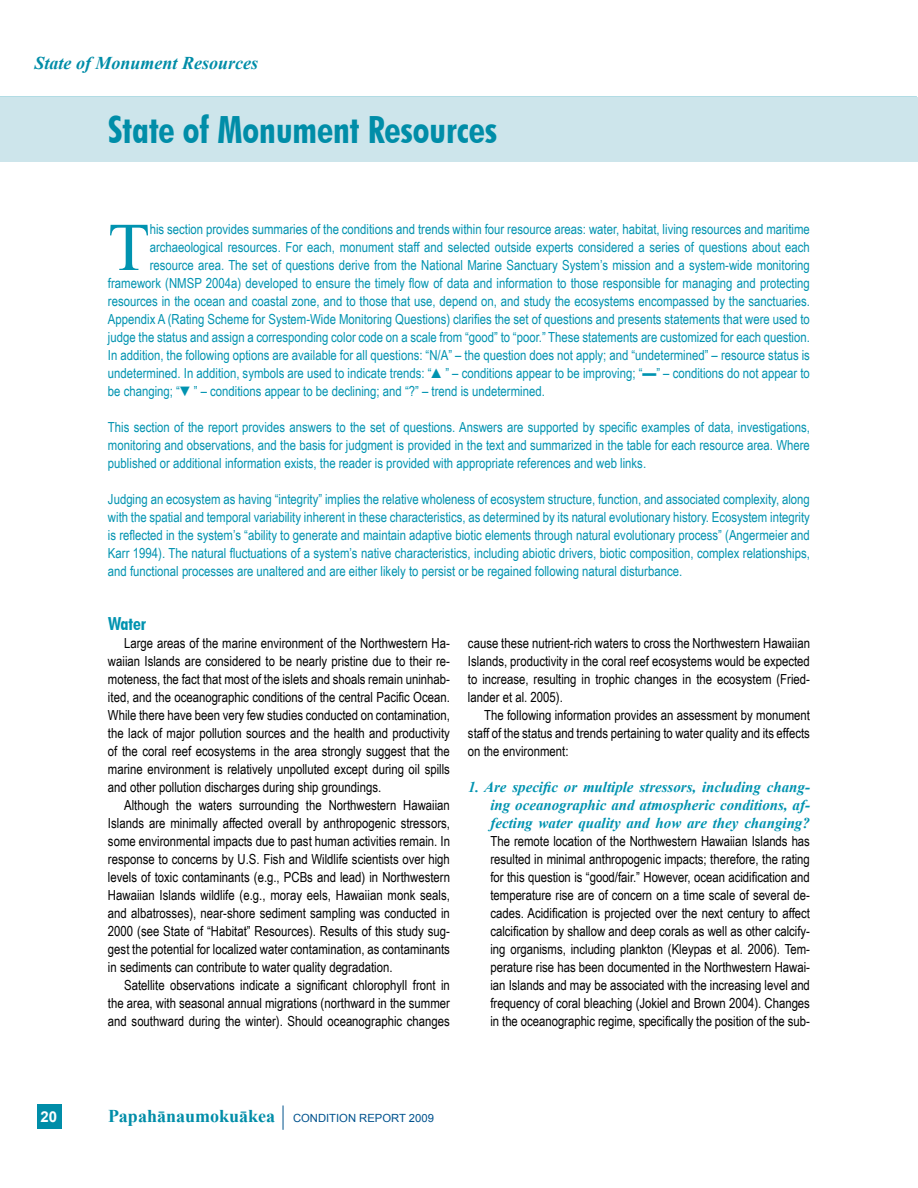
<style>
.page{position:relative;width:918px;height:1188px;background:#fff}
.page>*{position:absolute;margin:0;border:0;box-sizing:border-box;transform-origin:0 0}
.t1{font:68.25px "Times New Roman";color:#0093b0}
.t2{font:700 condensed 37.5px "Futura BT";color:#008da8}
.t3{font:italic 700 18px "Times New Roman";color:#008da8}
.t4{font:700 condensed 18px "Futura BT";color:#0093b0}
.t5{font:italic 700 15px/18px "Times New Roman";color:#0093b0;text-align:justify}
.t6{font:700 15px "Arial";color:#fff}
.t7{font:13.8px/18px "Arial Narrow";color:#000;text-align:justify}
.t8{font:13.8px/18px "Arial Narrow";color:#0093b0;text-align:justify}
.t9{font:11.25px "Arial";color:#00538e}
.s1{font-family:"Times New Roman";font-weight:700;font-size:18px;color:#008da8}
</style>
<div class="page">
<hr style="left:0;top:97px;width:917px;height:1px;background:#008da8">
<div style="left:37px;top:1105px;width:24px;height:24px;background:#008da8"></div>
<svg style="left:283px;top:1106px;width:1px;height:24px"></svg>
<div style="left:0;top:98px;width:918px;height:64px;background:#cde5eb"></div>
<h3 class="t3" style="left:35px;top:50px;width:225px">State of Monument Resources</h3>
<h2 class="t2" style="left:108px;top:107px;width:391px">State of Monument Resources</h2>
<h1 class="t1" style="left:108px;top:201px;width:43px">T</h1>
<p class="t8" style="left:150px;top:220px;width:662px">his section provides summaries of the conditions and trends within four resource areas: water, habitat, living resources and maritime</p>
<p class="t8" style="left:150px;top:238px;width:662px">archaeological resources. For each, monument staff and selected outside experts considered a series of questions about each</p>
<p class="t8" style="left:150px;top:256px;width:662px">resource area. The set of questions derive from the National Marine Sanctuary System’s mission and a system-wide monitoring</p>
<p class="t8" style="left:108px;top:274px;width:703px">framework (NMSP 2004a) developed to ensure the timely flow of data and information to those responsible for managing and protecting</p>
<p class="t8" style="left:108px;top:292px;width:703px">resources in the ocean and coastal zone, and to those that use, depend on, and study the ecosystems encompassed by the sanctuaries.</p>
<p class="t8" style="left:108px;top:310px;width:703px">Appendix A (Rating Scheme for System-Wide Monitoring Questions) clarifies the set of questions and presents statements that were used to</p>
<p class="t8" style="left:108px;top:328px;width:703px">judge the status and assign a corresponding color code on a scale from “good” to “poor.” These statements are customized for each question.</p>
<p class="t8" style="left:108px;top:346px;width:703px">In addition, the following options are available for all questions: “N/A” – the question does not apply; and “undetermined” – resource status is</p>
<p class="t8" style="left:108px;top:364px;width:703px">undetermined. In addition, symbols are used to indicate trends: “▲” – conditions appear to be improving; “▬” – conditions do not appear to</p>
<p class="t8" style="left:108px;top:382px;width:438px">be changing; “▼” – conditions appear to be declining; and “?” – trend is undetermined.</p>
<p class="t8" style="left:108px;top:418px;width:703px">This section of the report provides answers to the set of questions. Answers are supported by specific examples of data, investigations, monitoring and observations, and the basis for judgment is provided in the text and summarized in the table for each resource area. Where published or additional information exists, the reader is provided with appropriate references and web links.</p>
<p class="t8" style="left:108px;top:490px;width:704px">Judging an ecosystem as having “integrity” implies the relative wholeness of ecosystem structure, function, and associated complexity, along with the spatial and temporal variability inherent in these characteristics, as determined by its natural evolutionary history. Ecosystem integrity is reflected in the system’s “ability to generate and maintain adaptive biotic elements through natural evolutionary process” (Angermeier and Karr 1994). The natural fluctuations of a system’s native characteristics, including abiotic drivers, biotic composition, complex relationships, and functional processes are unaltered and are either likely to persist or be regained following natural disturbance.</p>
<h3 class="t4" style="left:108px;top:613px;width:40px">Water</h3>
<p class="t7" style="left:108px;top:634px;width:344px;text-indent:16px">Large areas of the marine environment of the Northwestern Ha&shy;waiian Islands are considered to be nearly pristine due to their re&shy;moteness, the fact that most of the islets and shoals remain uninhab&shy;ited, and the oceanographic conditions of the central Pacific Ocean.<br>While there have been very few studies conducted on contamination, the lack of major pollution sources and the health and productivity of the coral reef ecosystems in the area strongly suggest that the marine environment is relatively unpolluted except during oil spills and other pollution discharges during ship groundings.</p>
<p class="t7" style="left:108px;top:796px;width:344px;text-indent:16px">Although the waters surrounding the Northwestern Hawaiian Islands are minimally affected overall by anthropogenic stressors, some environmental impacts due to past human activities remain. In response to concerns by U.S. Fish and Wildlife scientists over high levels of toxic contaminants (e.g., PCBs and lead) in Northwestern Hawaiian Islands wildlife (e.g., moray eels, Hawaiian monk seals, and albatrosses), near-shore sediment sampling was conducted in 2000 (see State of “Habitat” Resources). Results of this study sug&shy;gest the potential for localized water contamination, as contaminants in sediments can contribute to water quality degradation.</p>
<p class="t7" style="left:108px;top:976px;width:344px;text-indent:16px">Satellite observations indicate a significant chlorophyll front in the area, with seasonal annual migrations (northward in the summer and southward during the winter). Should oceanographic changes</p>
<p class="t7" style="left:468px;top:634px;width:344px">cause these nutrient-rich waters to cross the Northwestern Hawaiian Islands, productivity in the coral reef ecosystems would be expected to increase, resulting in trophic changes in the ecosystem (Fried&shy;lander et al. 2005).</p>
<p class="t7" style="left:468px;top:706px;width:343px;text-indent:16px">The following information provides an assessment by monument staff of the status and trends pertaining to water quality and its effects on the environment:</p>
<p class="t5" style="left:490px;top:778px;width:321px;text-indent:-22px">1. Are specific or multiple stressors, including chang&shy;ing oceanographic and atmospheric conditions, af&shy;fecting water quality and how are they changing?</p>
<p class="t7" style="left:490px;top:832px;width:321px">The remote location of the Northwestern Hawaiian Islands has resulted in minimal anthropogenic impacts; therefore, the rating for this question is “good/fair.” However, ocean acidification and temperature rise are of concern on a time scale of several de&shy;cades. Acidification is projected over the next century to affect calcification by shallow and deep corals as well as other calcify&shy;ing organisms, including plankton (Kleypas et al. 2006). Tem&shy;perature rise has been documented in the Northwestern Hawai&shy;ian Islands and may be associated with the increasing level and frequency of coral bleaching (Jokiel and Brown 2004). Changes in the oceanographic regime, specifically the position of the sub-</p>
<p class="t6" style="left:40px;top:1107px;width:18px">20</p>
<p class="t9" style="left:108px;top:1110px;width:327px"><span class="s1">Papahānaumokuākea</span> CONDITION REPORT 2009</p>
</div>
